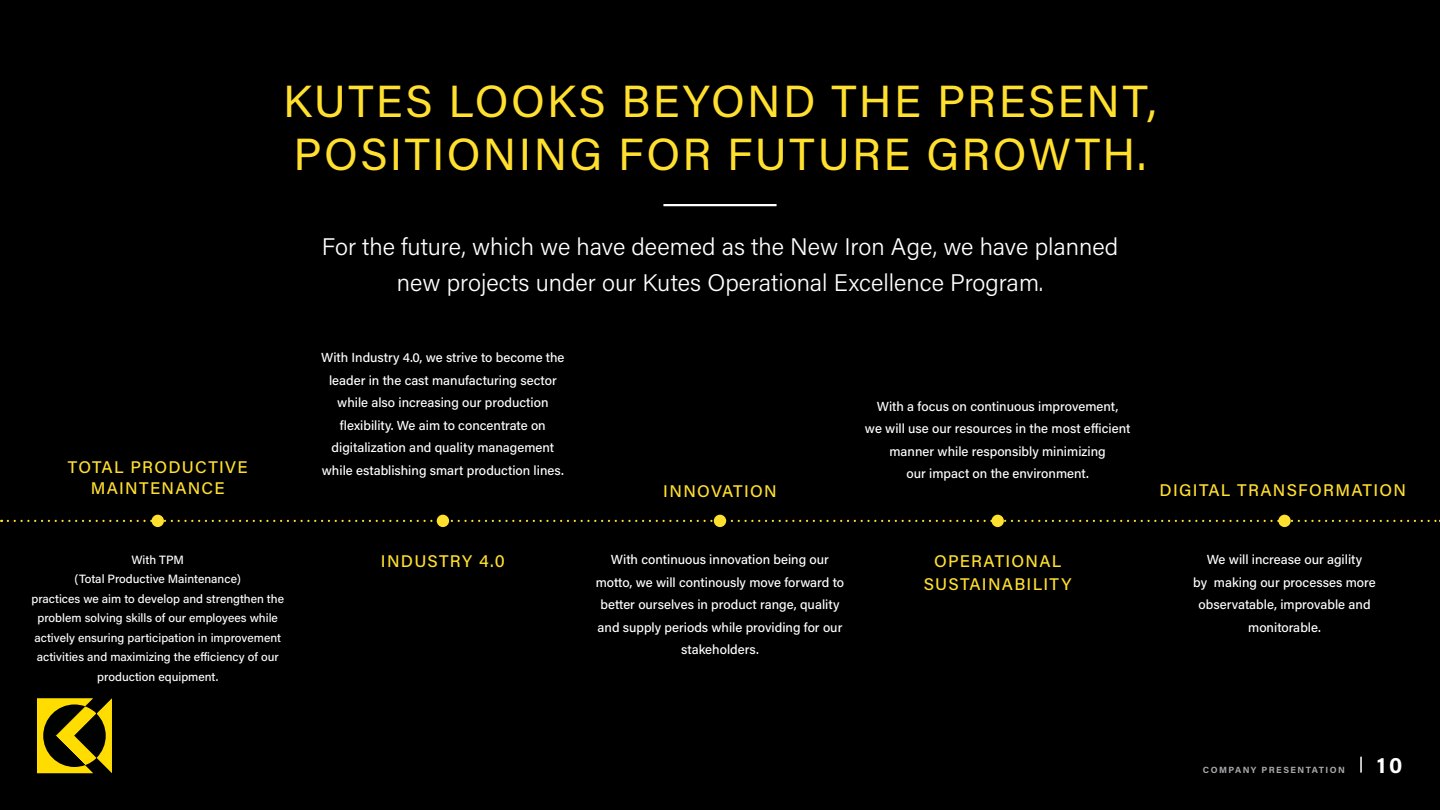
<style>
.page{position:relative;width:1440px;height:810px;background:#000}
.page>*{position:absolute;margin:0;border:0;box-sizing:border-box;transform-origin:0 0}
.t1{font:45px/52.5px "Acumin Pro";letter-spacing:.05em;color:#ffe02e}
.t2{font:300 24px/36px "Acumin Pro";color:#fff;text-align:center}
.t3{font:700 22.5px "Acumin Pro";color:#fff}
.t4{font:500 16.88px/21px "Acumin Pro";letter-spacing:.075em;color:#ffe02e;text-align:center}
.t5{font:500 13.12px/22.5px "Acumin Pro";color:#fff;text-align:center}
.t6{font:500 12px/19.5px "Acumin Pro";color:#fff;text-align:center}
.t7{font:700 9px "Acumin Pro";letter-spacing:.16em;color:#a7a9ac}
</style>
<div class="page">
<hr style="left:663px;top:204px;width:114px;height:2px;background:#fff">
<svg style="left:8px;top:520px;width:1432px;height:2px"></svg>
<div style="left:152px;top:515px;width:12px;height:12px;background:#ffe02e;border-radius:50%"></div>
<div style="left:437px;top:515px;width:12px;height:12px;background:#ffe02e;border-radius:50%"></div>
<div style="left:992px;top:515px;width:12px;height:12px;background:#ffe02e;border-radius:50%"></div>
<div style="left:714px;top:515px;width:12px;height:12px;background:#ffe02e;border-radius:50%"></div>
<div style="left:1278px;top:515px;width:13px;height:12px;background:#ffe02e;border-radius:50%"></div>
<svg style="left:1360px;top:757px;width:2px;height:16px"></svg>
<svg style="left:37px;top:698px;width:75px;height:75px"></svg>
<h1 class="t1" style="left:283px;top:73px;width:875px">KUTES LOOKS BEYOND THE PRESENT,<br>POSITIONING FOR FUTURE GROWTH.</h1>
<p class="t4" style="left:68px;top:456px;width:181px">TOTAL PRODUCTIVE<br>MAINTENANCE</p>
<h2 class="t2" style="left:322px;top:227px;width:798px">For the future, which we have deemed as the New Iron Age, we have planned new projects under our Kutes Operational Excellence Program.</h2>
<p class="t5" style="left:321px;top:346px;width:245px">With Industry 4.0, we strive to become the leader in the cast manufacturing sector while also increasing our production flexibility. We aim to concentrate on digitalization and quality management while establishing smart production lines.</p>
<p class="t5" style="left:865px;top:395px;width:267px">With a focus on continuous improvement,<br>we will use our resources in the most efficient manner while responsibly minimizing<br>our impact on the environment.</p>
<p class="t4" style="left:663px;top:480px;width:115px">INNOVATION</p>
<p class="t4" style="left:1160px;top:478px;width:248px">DIGITAL TRANSFORMATION</p>
<p class="t6" style="left:31px;top:549px;width:254px">With TPM<br>(Total Productive Maintenance)<br>practices we aim to develop and strengthen the problem solving skills of our employees while actively ensuring participation in improvement activities and maximizing the efficiency of our production equipment.</p>
<p class="t5" style="left:596px;top:548px;width:250px">With continuous innovation being our motto, we will continously move forward to better ourselves in product range, quality and supply periods while providing for our stakeholders.</p>
<p class="t5" style="left:1193px;top:548px;width:184px">We will increase our agility<br>by making our processes more observatable, improvable and monitorable.</p>
<p class="t4" style="left:381px;top:550px;width:126px">INDUSTRY 4.0</p>
<p class="t4" style="left:924px;top:549px;width:149px;line-height:22.5px">OPERATIONAL<br>SUSTAINABILITY</p>
<p class="t7" style="left:1203px;top:763px;width:143px">COMPANY PRESENTATION</p>
<h3 class="t3" style="left:1377px;top:749px;width:27px">10</h3>
</div>
